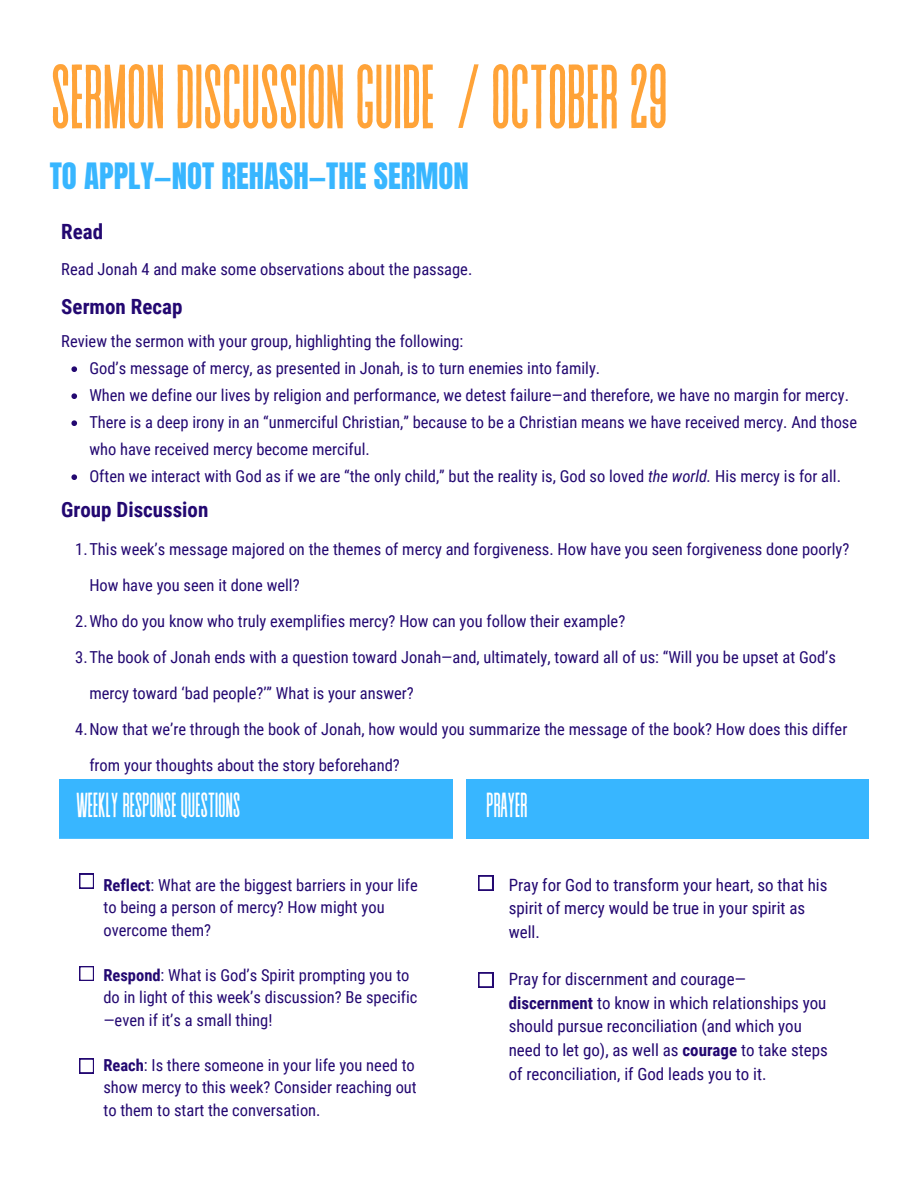
<style>
.page{position:relative;width:918px;height:1188px;background:#fff}
.page>*{position:absolute;margin:0;border:0;box-sizing:border-box;transform-origin:0 0}
.t1{font:90.9px "Revive 80 Tall";letter-spacing:-.03em;color:#ffa338}
.t2{font:34.8px "Revive 80 Tall";letter-spacing:-.03em;color:#fff}
.t3{font:30.9px "Anton";color:#38b6ff}
.t4{font:700 21px "Roboto Condensed";color:#230871}
.t5{font:16.95px/23.7px "Roboto Condensed";color:#230871}
.t6{font:16.5px/22.5px "Roboto Condensed";color:#230871}
.s1{font-style:italic}
.s2{font-weight:700}
</style>
<div class="page">
<div style="left:59px;top:779px;width:394px;height:60px;background:#38b6ff"></div>
<div style="left:466px;top:779px;width:402px;height:60px;background:#38b6ff"></div>
<div style="left:59px;top:838px;width:394px;height:299px;background:#fff"></div>
<svg style="left:71px;top:366px;width:6px;height:6px"></svg>
<svg style="left:71px;top:393px;width:6px;height:6px"></svg>
<svg style="left:71px;top:420px;width:6px;height:6px"></svg>
<svg style="left:71px;top:474px;width:6px;height:6px"></svg>
<svg style="left:79px;top:874px;width:15px;height:14px"></svg>
<svg style="left:478px;top:876px;width:15px;height:14px"></svg>
<svg style="left:478px;top:973px;width:15px;height:14px"></svg>
<svg style="left:79px;top:966px;width:15px;height:15px"></svg>
<svg style="left:79px;top:1059px;width:15px;height:14px"></svg>
<p class="t1" style="left:50px;top:50px;width:621px">SERMONDISCUSSIONGUIDE /OCTOBER29</p>
<p class="t3" style="left:50px;top:154px;width:421px">TO APPLY—NOT REHASH—THE SERMON</p>
<p class="t4" style="left:61px;top:220px;width:43px">Read</p>
<p class="t6" style="left:61px;top:258px;width:413px">Read Jonah 4 and make some observations about the passage.</p>
<p class="t4" style="left:61px;top:294px;width:123px">Sermon Recap</p>
<p class="t6" style="left:61px;top:330px;width:404px">Review the sermon with your group, highlighting the following:</p>
<p class="t6" style="left:89px;top:357px;width:512px">God’s message of mercy, as presented in Jonah, is to turn enemies into family.</p>
<p class="t6" style="left:89px;top:384px;width:761px">When we define our lives by religion and performance, we detest failure—and therefore, we have no margin for mercy.</p>
<p class="t6" style="left:89px;top:409px;width:769px;line-height:27px">There is a deep irony in an “unmerciful Christian,” because to be a Christian means we have received mercy. And those who have received mercy become merciful.</p>
<p class="t6" style="left:89px;top:465px;width:753px">Often we interact with God as if we are “the only child,” but the reality is, God so loved <span class="s1">the world.</span> His mercy is for all.</p>
<p class="t4" style="left:61px;top:498px;width:149px">Group Discussion</p>
<p class="t6" style="left:89px;top:532px;width:762px;line-height:36px;text-indent:-14px">1.This week’s message majored on the themes of mercy and forgiveness. How have you seen forgiveness done poorly?<br>How have you seen it done well?</p>
<p class="t6" style="left:75px;top:611px;width:552px">2.Who do you know who truly exemplifies mercy? How can you follow their example?</p>
<p class="t6" style="left:89px;top:640px;width:748px;line-height:36px;text-indent:-14px">3.The book of Jonah ends with a question toward Jonah—and, ultimately, toward all of us: “Will you be upset at God’s mercy toward ‘bad people?’” What is your answer?</p>
<p class="t6" style="left:89px;top:712px;width:760px;line-height:36px;text-indent:-14px">4.Now that we’re through the book of Jonah, how would you summarize the message of the book? How does this differ from your thoughts about the story beforehand?</p>
<p class="t2" style="left:76px;top:788px;width:166px">WEEKLYRESPONSEQUESTIONS</p>
<p class="t2" style="left:486px;top:788px;width:44px">PRAYER</p>
<p class="t6" style="left:103px;top:874px;width:316px"><span class="s2">Reflect</span>: What are the biggest barriers in your life to being a person of mercy? How might you overcome them?</p>
<p class="t6" style="left:103px;top:964px;width:315px"><span class="s2">Respond</span>: What is God’s Spirit prompting you to do in light of this week’s discussion? Be specific —even if it’s a small thing!</p>
<p class="t6" style="left:103px;top:1054px;width:315px"><span class="s2">Reach</span>: Is there someone in your life you need to show mercy to this week? Consider reaching out to them to start the conversation.</p>
<p class="t5" style="left:509px;top:873px;width:320px">Pray for God to transform your heart, so that his spirit of mercy would be true in your spirit as well.</p>
<p class="t5" style="left:509px;top:967px;width:320px">Pray for discernment and courage— <span class="s2">discernment</span> to know in which relationships you should pursue reconciliation (and which you need to let go), as well as <span class="s2">courage</span> to take steps of reconciliation, if God leads you to it.</p>
</div>
